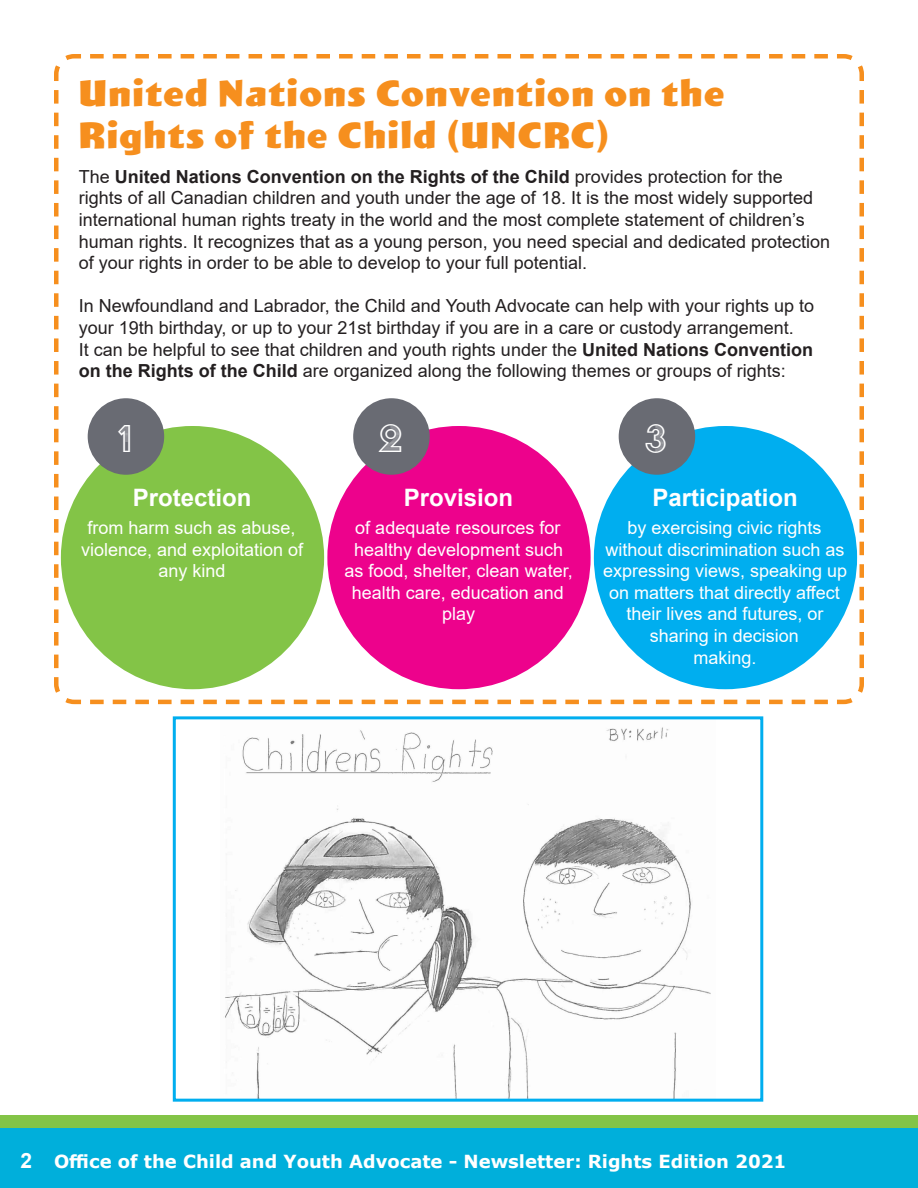
<style>
.page{position:relative;width:918px;height:1188px;background:#fff}
.page>*{position:absolute;margin:0;border:0;box-sizing:border-box;transform-origin:0 0}
.Main_Heading{font:45px "Acier BAT Text Gris";color:#fff}
.Main_Heading-2{font:700 34.5px/41.4px "Wigwag";letter-spacing:.04em;color:#f68f1e}
.t1{font:700 24px "Arial";color:#fff}
.t2{font:18px/21.6px "Arial";color:#231f20}
.t3{font:18px/21.6px "Arial";color:#fff;text-align:center}
.t4{font:700 18px "Verdana";color:#fff}
.s1{font-weight:700}
.s2{font-family:"Arial";font-size:21px}
</style>
<div class="page">
<div style="left:0;top:1115px;width:918px;height:37px;background:#83c447"></div>
<div style="left:0;top:1128px;width:918px;height:60px;background:#00afdb"></div>
<svg style="left:54px;top:54px;width:810px;height:651px"></svg>
<img style="left:225px;top:727px;width:486px;height:371px">
<div style="left:173px;top:716px;width:590px;height:386px;border:3px solid #00aeef"></div>
<div style="left:61px;top:426px;width:263px;height:263px;background:#83c447;border-radius:50%"></div>
<div style="left:594px;top:426px;width:263px;height:263px;background:#00aeef;border-radius:50%"></div>
<div style="left:327px;top:426px;width:264px;height:263px;background:#ed028c;border-radius:50%"></div>
<div style="left:88px;top:398px;width:76px;height:77px;background:#696b73;border-radius:50%"></div>
<div style="left:619px;top:398px;width:76px;height:77px;background:#696b73;border-radius:50%"></div>
<div style="left:353px;top:398px;width:77px;height:77px;background:#696b73;border-radius:50%"></div>
<p class="Main_Heading-2" style="left:79px;top:73px;width:647px">United Nations Convention on the<br>Rights of the Child (UNCRC)</p>
<p class="t2" style="left:79px;top:166px;width:753px">The <span class="s1">United Nations Convention on the Rights of the Child</span> provides protection for the rights of all Canadian children and youth under the age of 18. It is the most widely supported international human rights treaty in the world and the most complete statement of children’s human rights. It recognizes that as a young person, you need special and dedicated protection of your rights in order to be able to develop to your full potential.</p>
<p class="t2" style="left:79px;top:295px;width:737px">In Newfoundland and Labrador, the Child and Youth Advocate can help with your rights up to your 19th birthday, or up to your 21st birthday if you are in a care or custody arrangement.</p>
<p class="t2" style="left:79px;top:338px;width:736px">It can be helpful to see that children and youth rights under the <span class="s1">United Nations Convention on the Rights of the Child</span> are organized along the following themes or groups of rights:</p>
<p class="Main_Heading" style="left:118px;top:415px;width:16px">1</p>
<p class="Main_Heading" style="left:379px;top:415px;width:26px">2</p>
<p class="Main_Heading" style="left:645px;top:415px;width:24px">3</p>
<p class="t1" style="left:133px;top:480px;width:120px">Protection</p>
<p class="t3" style="left:81px;top:517px;width:224px">from harm such as abuse, violence, and exploitation of any kind</p>
<p class="t1" style="left:404px;top:480px;width:111px">Provision</p>
<p class="t3" style="left:345px;top:517px;width:230px">of adequate resources for healthy development such as food, shelter, clean water, health care, education and play</p>
<p class="t1" style="left:652px;top:480px;width:147px">Participation</p>
<p class="t3" style="left:603px;top:517px;width:246px">by exercising civic rights without discrimination such as expressing views, speaking up on matters that directly affect their lives and futures, or sharing in decision<br>making.</p>
<p class="t4" style="left:20px;top:1149px;width:767px"><span class="s2">2</span> Office of the Child and Youth Advocate - Newsletter: Rights Edition 2021</p>
</div>
